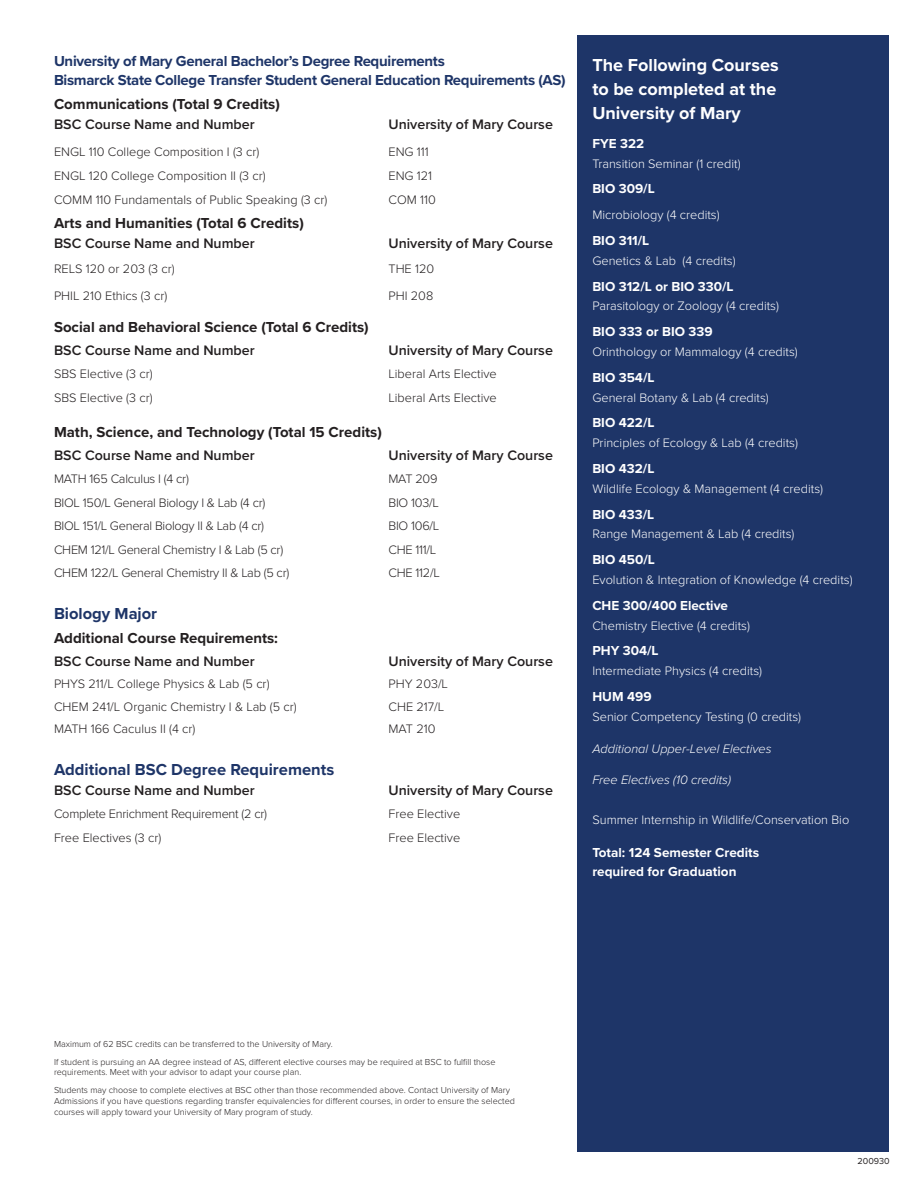
<style>
.page{position:relative;width:918px;height:1188px;background:#fff}
.page>*{position:absolute;margin:0;border:0;box-sizing:border-box;transform-origin:0 0}
.Body_Text{font:700 18px "Proxima Nova";color:#fff}
.Body_Text-2{font:700 16.5px "Proxima Nova";color:#1e3568}
.Body_Text-3{font:700 15px "Proxima Nova";color:#231f20}
.Body_Text-4{font:700 15px "Proxima Nova";letter-spacing:-.02em;color:#1e3568}
.Classes{font:600 14.25px "Proxima Nova";color:#231f20}
.Classes-2{font:700 13.5px "Proxima Nova";color:#fff}
.Classes-3{font:300 12.75px "Proxima Nova";color:#fff}
.Classes-4{font:300 12.75px "Proxima Nova";color:#231f20}
.Classes-5{font:300 12.75px "Proxima Nova";letter-spacing:-.02em;color:#231f20}
.Body_Text-5{font:300 12.75px "Proxima Nova";color:#231f20}
.Classes-6{font:italic 300 12.75px "Proxima Nova";color:#fff}
.Body_Text-6{font:300 9px/10.8px "Proxima Nova";color:#231f20}
.t1{font:9px "Proxima Nova";color:#231f20}
</style>
<div class="page">
<div style="left:578px;top:36px;width:311px;height:1116px;background:#1e3568"></div>
<p class="Body_Text-4" style="left:54px;top:50px;width:392px">University of Mary General Bachelor’s Degree Requirements</p>
<p class="Body_Text-4" style="left:54px;top:69px;width:513px">Bismarck State College Transfer Student General Education Requirements (AS)</p>
<p class="Body_Text-3" style="left:54px;top:93px;width:227px">Communications (Total 9 Credits)</p>
<p class="Classes" style="left:54px;top:114px;width:202px">BSC Course Name and Number</p>
<p class="Classes" style="left:389px;top:114px;width:166px">University of Mary Course</p>
<p class="Body_Text-5" style="left:54px;top:143px;width:207px">ENGL 110 College Composition I (3 cr)</p>
<p class="Body_Text-5" style="left:388px;top:143px;width:42px">ENG 111</p>
<p class="Body_Text-5" style="left:54px;top:167px;width:213px">ENGL 120 College Composition II (3 cr)</p>
<p class="Body_Text-5" style="left:388px;top:167px;width:45px">ENG 121</p>
<p class="Body_Text-5" style="left:54px;top:191px;width:275px">COMM 110 Fundamentals of Public Speaking (3 cr)</p>
<p class="Body_Text-5" style="left:388px;top:191px;width:49px">COM 110</p>
<p class="Body_Text-3" style="left:54px;top:212px;width:251px">Arts and Humanities (Total 6 Credits)</p>
<p class="Classes" style="left:54px;top:233px;width:202px">BSC Course Name and Number</p>
<p class="Classes" style="left:389px;top:233px;width:166px">University of Mary Course</p>
<p class="Classes-4" style="left:54px;top:259px;width:122px">RELS 120 or 203 (3 cr)</p>
<p class="Classes-4" style="left:388px;top:259px;width:47px">THE 120</p>
<p class="Body_Text-5" style="left:54px;top:286px;width:115px">PHIL 210 Ethics (3 cr)</p>
<p class="Body_Text-5" style="left:388px;top:286px;width:46px">PHI 208</p>
<p class="Body_Text-3" style="left:54px;top:316px;width:316px">Social and Behavioral Science (Total 6 Credits)</p>
<p class="Classes" style="left:54px;top:340px;width:202px">BSC Course Name and Number</p>
<p class="Classes" style="left:389px;top:340px;width:166px">University of Mary Course</p>
<p class="Classes-4" style="left:54px;top:365px;width:100px">SBS Elective (3 cr)</p>
<p class="Classes-4" style="left:388px;top:365px;width:110px">Liberal Arts Elective</p>
<p class="Classes-4" style="left:54px;top:388px;width:100px">SBS Elective (3 cr)</p>
<p class="Classes-4" style="left:388px;top:388px;width:110px">Liberal Arts Elective</p>
<p class="Body_Text-3" style="left:54px;top:420px;width:329px">Math, Science, and Technology (Total 15 Credits)</p>
<p class="Classes" style="left:54px;top:445px;width:202px">BSC Course Name and Number</p>
<p class="Classes" style="left:389px;top:445px;width:166px">University of Mary Course</p>
<p class="Classes-5" style="left:54px;top:470px;width:136px">MATH 165 Calculus I (4 cr)</p>
<p class="Classes-4" style="left:388px;top:470px;width:51px">MAT 209</p>
<p class="Classes-5" style="left:54px;top:493px;width:213px">BIOL 150/L General Biology I &amp; Lab (4 cr)</p>
<p class="Classes-4" style="left:388px;top:493px;width:52px">BIO 103/L</p>
<p class="Classes-5" style="left:54px;top:517px;width:212px">BIOL 151/L General Biology II &amp; Lab (4 cr)</p>
<p class="Classes-4" style="left:388px;top:517px;width:52px">BIO 106/L</p>
<p class="Classes-5" style="left:54px;top:540px;width:231px">CHEM 121/L General Chemistry I &amp; Lab (5 cr)</p>
<p class="Classes-4" style="left:388px;top:540px;width:49px">CHE 111/L</p>
<p class="Classes-5" style="left:54px;top:564px;width:237px">CHEM 122/L General Chemistry II &amp; Lab (5 cr)</p>
<p class="Classes-4" style="left:388px;top:564px;width:53px">CHE 112/L</p>
<p class="Body_Text-2" style="left:54px;top:601px;width:105px">Biology Major</p>
<p class="Body_Text-3" style="left:54px;top:627px;width:226px">Additional Course Requirements:</p>
<p class="Classes" style="left:54px;top:651px;width:202px">BSC Course Name and Number</p>
<p class="Classes" style="left:389px;top:651px;width:166px">University of Mary Course</p>
<p class="Classes-4" style="left:54px;top:675px;width:217px">PHYS 211/L College Physics &amp; Lab (5 cr)</p>
<p class="Classes-4" style="left:388px;top:675px;width:61px">PHY 203/L</p>
<p class="Classes-4" style="left:54px;top:697px;width:244px">CHEM 241/L Organic Chemistry I &amp; Lab (5 cr)</p>
<p class="Classes-4" style="left:388px;top:697px;width:57px">CHE 217/L</p>
<p class="Classes-4" style="left:54px;top:719px;width:143px">MATH 166 Caculus II (4 cr)</p>
<p class="Classes-4" style="left:388px;top:719px;width:49px">MAT 210</p>
<p class="Body_Text-2" style="left:54px;top:757px;width:282px">Additional BSC Degree Requirements</p>
<p class="Classes" style="left:54px;top:780px;width:202px">BSC Course Name and Number</p>
<p class="Classes" style="left:389px;top:780px;width:166px">University of Mary Course</p>
<p class="Classes-5" style="left:54px;top:805px;width:215px">Complete Enrichment Requirement (2 cr)</p>
<p class="Classes-4" style="left:389px;top:805px;width:73px">Free Elective</p>
<p class="Classes-4" style="left:54px;top:828px;width:109px">Free Electives (3 cr)</p>
<p class="Classes-4" style="left:388px;top:828px;width:73px">Free Elective</p>
<p class="Body_Text" style="left:592px;top:52px;width:188px">The Following Courses</p>
<p class="Body_Text" style="left:592px;top:76px;width:185px">to be completed at the</p>
<p class="Body_Text" style="left:592px;top:99px;width:150px">University of Mary</p>
<p class="Classes-2" style="left:592px;top:133px;width:53px">FYE 322</p>
<p class="Classes-3" style="left:592px;top:154px;width:150px">Transition Seminar (1 credit)</p>
<p class="Classes-2" style="left:592px;top:179px;width:64px">BIO 309/L</p>
<p class="Classes-3" style="left:592px;top:205px;width:129px">Microbiology (4 credits)</p>
<p class="Classes-2" style="left:592px;top:230px;width:58px">BIO 311/L</p>
<p class="Classes-3" style="left:592px;top:251px;width:145px">Genetics &amp; Lab (4 credits)</p>
<p class="Classes-2" style="left:592px;top:276px;width:143px">BIO 312/L or BIO 330/L</p>
<p class="Classes-3" style="left:592px;top:297px;width:188px">Parasitology or Zoology (4 credits)</p>
<p class="Classes-2" style="left:592px;top:322px;width:122px">BIO 333 or BIO 339</p>
<p class="Classes-3" style="left:592px;top:342px;width:207px">Orinthology or Mammalogy (4 credits)</p>
<p class="Classes-2" style="left:592px;top:367px;width:64px">BIO 354/L</p>
<p class="Classes-3" style="left:592px;top:388px;width:178px">General Botany &amp; Lab (4 credits)</p>
<p class="Classes-2" style="left:592px;top:413px;width:64px">BIO 422/L</p>
<p class="Classes-3" style="left:592px;top:433px;width:207px">Principles of Ecology &amp; Lab (4 credits)</p>
<p class="Classes-2" style="left:592px;top:458px;width:64px">BIO 432/L</p>
<p class="Classes-3" style="left:592px;top:479px;width:232px">Wildlife Ecology &amp; Management (4 credits)</p>
<p class="Classes-2" style="left:592px;top:504px;width:63px">BIO 433/L</p>
<p class="Classes-3" style="left:592px;top:525px;width:204px">Range Management &amp; Lab (4 credits)</p>
<p class="Classes-2" style="left:592px;top:550px;width:64px">BIO 450/L</p>
<p class="Classes-3" style="left:592px;top:570px;width:262px">Evolution &amp; Integration of Knowledge (4 credits)</p>
<p class="Classes-2" style="left:592px;top:595px;width:137px">CHE 300/400 Elective</p>
<p class="Classes-3" style="left:592px;top:616px;width:159px">Chemistry Elective (4 credits)</p>
<p class="Classes-2" style="left:592px;top:641px;width:68px">PHY 304/L</p>
<p class="Classes-3" style="left:592px;top:661px;width:171px">Intermediate Physics (4 credits)</p>
<p class="Classes-2" style="left:592px;top:686px;width:61px">HUM 499</p>
<p class="Classes-3" style="left:592px;top:707px;width:210px">Senior Competency Testing (0 credits)</p>
<p class="Classes-6" style="left:592px;top:739px;width:181px">Additional Upper-Level Electives</p>
<p class="Classes-6" style="left:592px;top:771px;width:140px">Free Electives (10 credits)</p>
<p class="Classes-3" style="left:592px;top:810px;width:258px">Summer Internship in Wildlife/Conservation Bio</p>
<p class="Classes-2" style="left:592px;top:842px;width:168px">Total: 124 Semester Credits</p>
<p class="Classes-2" style="left:592px;top:862px;width:146px">required for Graduation</p>
<p class="Body_Text-6" style="left:54px;top:1038px;width:280px">Maximum of 62 BSC credits can be transferred to the University of Mary.</p>
<p class="Body_Text-6" style="left:54px;top:1056px;width:443px">If student is pursuing an AA degree instead of AS, different elective courses may be required at BSC to fulfill those requirements. Meet with your advisor to adapt your course plan.</p>
<p class="Body_Text-6" style="left:54px;top:1084px;width:463px">Students may choose to complete electives at BSC other than those recommended above. Contact University of Mary<br>Admissions if you have questions regarding transfer equivalencies for different courses, in order to ensure the selected courses will apply toward your University of Mary program of study.</p>
<p class="t1" style="left:858px;top:1154px;width:34px">200930</p>
</div>
